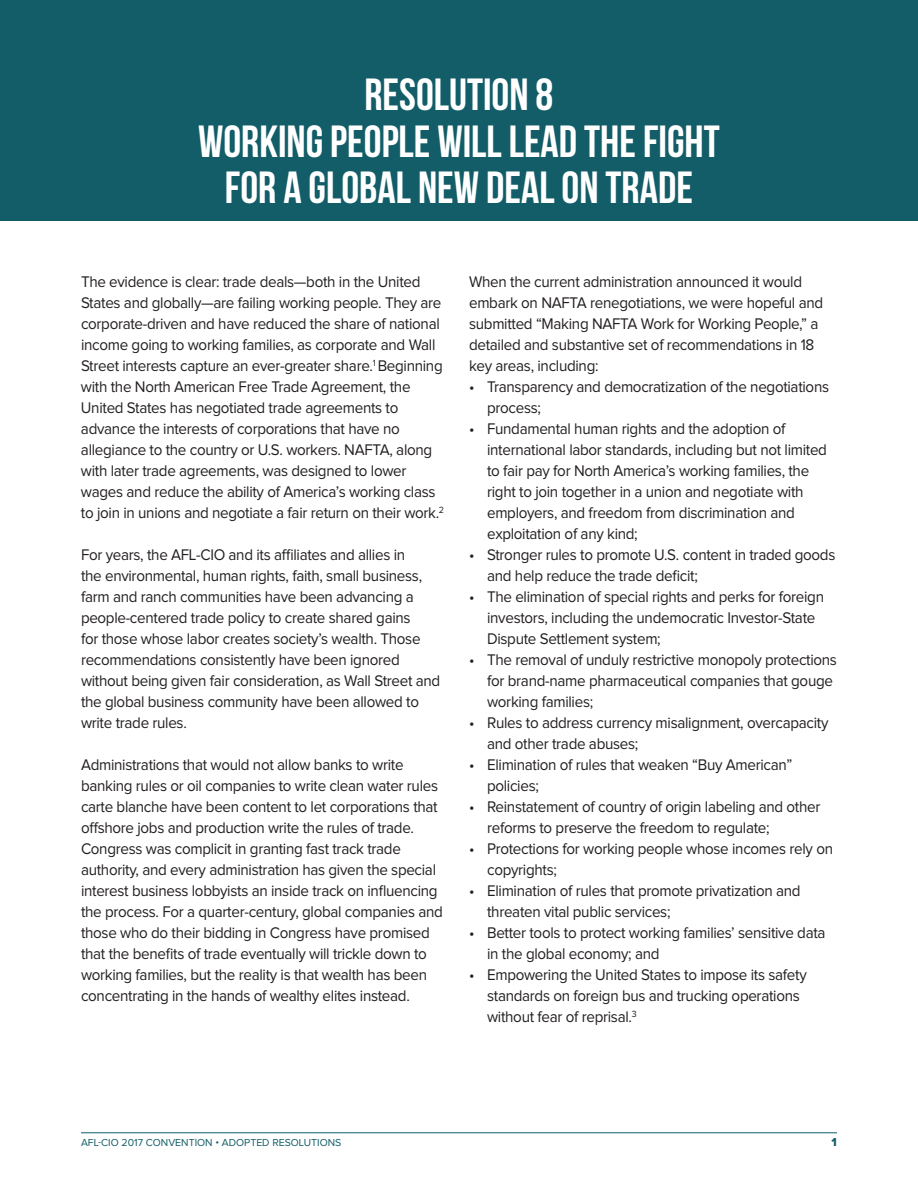
<style>
.page{position:relative;width:918px;height:1188px;background:#fff}
.page>*{position:absolute;margin:0;border:0;box-sizing:border-box;transform-origin:0 0}
.t1{font:45px/46.5px "Bebas Neue";color:#fff;text-align:center}
.t2{font:15.9px/21px "Proxima Nova";letter-spacing:-.02em;color:#231f20;scale:.95 1}
.t3{font:12px "Proxima Nova Extrabld";color:#125d67}
.t4{font:10.5px "Proxima Nova";color:#125d67}
</style>
<div class="page">
<hr style="left:81px;top:1133px;width:756px;height:1px;background:#125d67">
<div style="left:0;top:0;width:918px;height:220px;background:#125d67"></div>
<h1 class="t1" style="left:198px;top:71px;width:523px">RESOLUTION 8<br>WORKING PEOPLE WILL LEAD THE FIGHT<br>FOR A GLOBAL NEW DEAL ON TRADE</h1>
<p class="t2" style="left:81px;top:272px;width:384px">The evidence is clear: trade deals—both in the United States and globally—are failing working people. They are corporate-driven and have reduced the share of national income going to working families, as corporate and Wall Street interests capture an ever-greater share.<sup>1</sup> Beginning with the North American Free Trade Agreement, the United States has negotiated trade agreements to advance the interests of corporations that have no allegiance to the country or U.S. workers. NAFTA, along with later trade agreements, was designed to lower wages and reduce the ability of America’s working class to join in unions and negotiate a fair return on their work.<sup>2</sup></p>
<p class="t2" style="left:81px;top:545px;width:380px">For years, the AFL-CIO and its affiliates and allies in<br>the environmental, human rights, faith, small business, farm and ranch communities have been advancing a people-centered trade policy to create shared gains<br>for those whose labor creates society’s wealth. Those recommendations consistently have been ignored without being given fair consideration, as Wall Street and the global business community have been allowed to write trade rules.</p>
<p class="t2" style="left:81px;top:755px;width:383px">Administrations that would not allow banks to write banking rules or oil companies to write clean water rules carte blanche have been content to let corporations that offshore jobs and production write the rules of trade.<br>Congress was complicit in granting fast track trade authority, and every administration has given the special interest business lobbyists an inside track on influencing the process. For a quarter-century, global companies and those who do their bidding in Congress have promised that the benefits of trade eventually will trickle down to working families, but the reality is that wealth has been concentrating in the hands of wealthy elites instead.</p>
<p class="t2" style="left:469px;top:272px;width:374px">When the current administration announced it would embark on NAFTA renegotiations, we were hopeful and submitted “Making NAFTA Work for Working People,” a detailed and substantive set of recommendations in 18 key areas, including:</p>
<p class="t2" style="left:487px;top:377px;width:362px;text-indent:-18px">• Transparency and democratization of the negotiations process;</p>
<p class="t2" style="left:487px;top:419px;width:359px;text-indent:-18px">• Fundamental human rights and the adoption of international labor standards, including but not limited to fair pay for North America’s working families, the right to join together in a union and negotiate with employers, and freedom from discrimination and exploitation of any kind;</p>
<p class="t2" style="left:487px;top:545px;width:368px;text-indent:-18px">• Stronger rules to promote U.S. content in traded goods and help reduce the trade deficit;</p>
<p class="t2" style="left:487px;top:587px;width:356px;text-indent:-18px">• The elimination of special rights and perks for foreign investors, including the undemocratic Investor-State<br>Dispute Settlement system;</p>
<p class="t2" style="left:487px;top:650px;width:370px;text-indent:-18px">• The removal of unduly restrictive monopoly protections for brand-name pharmaceutical companies that gouge working families;</p>
<p class="t2" style="left:487px;top:713px;width:361px;text-indent:-18px">• Rules to address currency misalignment, overcapacity and other trade abuses;</p>
<p class="t2" style="left:487px;top:755px;width:323px;text-indent:-18px">• Elimination of rules that weaken “Buy American” policies;</p>
<p class="t2" style="left:487px;top:797px;width:352px;text-indent:-18px">• Reinstatement of country of origin labeling and other reforms to preserve the freedom to regulate;</p>
<p class="t2" style="left:487px;top:839px;width:366px;text-indent:-18px">• Protections for working people whose incomes rely on copyrights;</p>
<p class="t2" style="left:487px;top:881px;width:332px;text-indent:-18px">• Elimination of rules that promote privatization and threaten vital public services;</p>
<p class="t2" style="left:487px;top:923px;width:358px;text-indent:-18px">• Better tools to protect working families’ sensitive data in the global economy; and</p>
<p class="t2" style="left:487px;top:965px;width:338px;text-indent:-18px">• Empowering the United States to impose its safety standards on foreign bus and trucking operations without fear of reprisal.<sup>3</sup></p>
<p class="t4" style="left:81px;top:1137px;width:262px">AFL-CIO 2017 CONVENTION • ADOPTED RESOLUTIONS</p>
<p class="t3" style="left:832px;top:1136px;width:7px">1</p>
</div>
